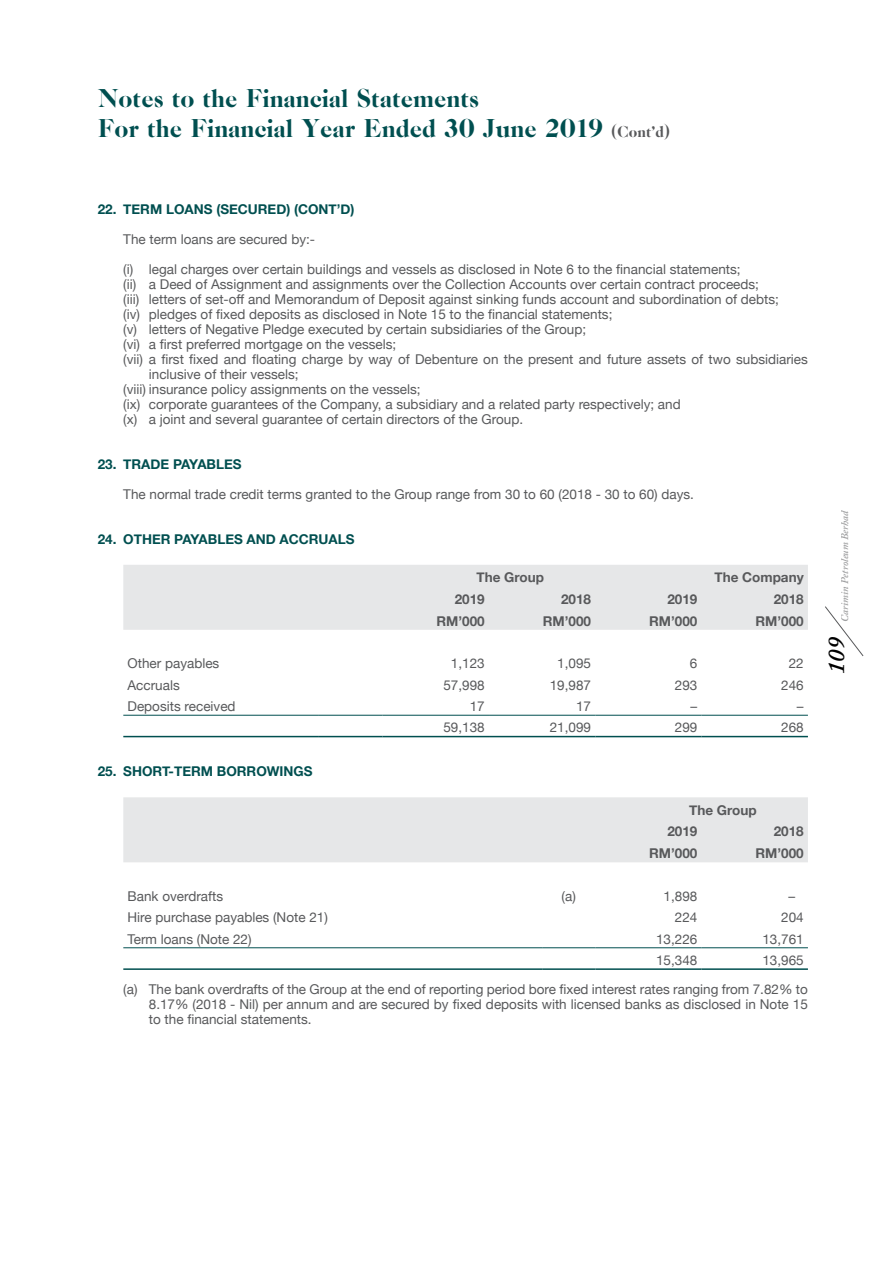
<style>
.page{position:relative;width:893px;height:1263px;background:#fff}
.page>*{position:absolute;margin:0;border:0;box-sizing:border-box;transform-origin:0 0}
.t1{font:27px/30px "Caslon CP";color:#004f50}
.t2{font:italic 600 24px "Adobe Caslon Pro";color:#000}
.t3{font:13.5px/29px "Helvetica Neue";color:#58595b}
.t4{font:700 13.5px "Helvetica Neue";color:#004f50}
.t5{font:700 13.5px/21.6px "Helvetica Neue";color:#58595b}
.t6{font:italic 600 10.5px "Adobe Caslon Pro";color:#58595b}
.s1{font-size:16.5px;color:#58595b}
</style>
<div class="page">
<svg style="left:825px;top:606px;width:39px;height:50px"></svg>
<div style="left:123px;top:565px;width:685px;height:65px;background:#e6e7e8"></div>
<hr style="left:123px;top:715px;width:196px;height:1px;background:#004f50">
<hr style="left:319px;top:715px;width:64px;height:1px;background:#004f50">
<hr style="left:383px;top:715px;width:106px;height:1px;background:#004f50">
<hr style="left:489px;top:715px;width:106px;height:1px;background:#004f50">
<hr style="left:595px;top:715px;width:107px;height:1px;background:#004f50">
<hr style="left:702px;top:715px;width:106px;height:1px;background:#004f50">
<hr style="left:123px;top:736px;width:196px;height:1px;background:#004f50">
<hr style="left:319px;top:736px;width:64px;height:1px;background:#004f50">
<hr style="left:383px;top:736px;width:106px;height:1px;background:#004f50">
<hr style="left:489px;top:736px;width:106px;height:1px;background:#004f50">
<hr style="left:595px;top:736px;width:107px;height:1px;background:#004f50">
<hr style="left:702px;top:736px;width:106px;height:1px;background:#004f50">
<div style="left:123px;top:797px;width:685px;height:65px;background:#e6e7e8"></div>
<hr style="left:123px;top:947px;width:419px;height:1px;background:#004f50">
<hr style="left:542px;top:947px;width:53px;height:1px;background:#004f50">
<hr style="left:595px;top:947px;width:107px;height:1px;background:#004f50">
<hr style="left:702px;top:947px;width:106px;height:1px;background:#004f50">
<hr style="left:123px;top:968px;width:419px;height:2px;background:#004f50">
<hr style="left:542px;top:968px;width:53px;height:2px;background:#004f50">
<hr style="left:595px;top:968px;width:107px;height:2px;background:#004f50">
<hr style="left:702px;top:968px;width:106px;height:2px;background:#004f50">
<h1 class="t1" style="left:98px;top:83px;width:573px">Notes to the Financial Statements<br>For the Financial Year Ended 30 June 2019 <span class="s1">(Cont’d)</span></h1>
<p class="t4" style="left:98px;top:197px;width:258px">22. TERM LOANS (SECURED) (CONT’D)</p>
<p class="t3" style="left:123px;top:223px;width:193px">The term loans are secured by:-</p>
<p class="t3" style="left:123px;top:253px;width:619px">(i) legal charges over certain buildings and vessels as disclosed in Note 6 to the financial statements;</p>
<p class="t3" style="left:123px;top:268px;width:637px">(ii) a Deed of Assignment and assignments over the Collection Accounts over certain contract proceeds;</p>
<p class="t3" style="left:123px;top:283px;width:657px">(iii) letters of set-off and Memorandum of Deposit against sinking funds account and subordination of debts;</p>
<p class="t3" style="left:123px;top:298px;width:491px">(iv) pledges of fixed deposits as disclosed in Note 15 to the financial statements;</p>
<p class="t3" style="left:123px;top:313px;width:464px">(v) letters of Negative Pledge executed by certain subsidiaries of the Group;</p>
<p class="t3" style="left:123px;top:328px;width:275px">(vi) a first preferred mortgage on the vessels;</p>
<p class="t3" style="left:123px;top:343px;width:686px">(vii) a first fixed and floating charge by way of Debenture on the present and future assets of two subsidiaries</p>
<p class="t3" style="left:149px;top:358px;width:151px">inclusive of their vessels;</p>
<p class="t3" style="left:123px;top:373px;width:299px">(viii) insurance policy assignments on the vessels;</p>
<p class="t3" style="left:123px;top:388px;width:559px">(ix) corporate guarantees of the Company, a subsidiary and a related party respectively; and</p>
<p class="t3" style="left:123px;top:403px;width:401px">(x) a joint and several guarantee of certain directors of the Group.</p>
<p class="t4" style="left:98px;top:452px;width:145px">23. TRADE PAYABLES</p>
<p class="t3" style="left:123px;top:478px;width:572px">The normal trade credit terms granted to the Group range from 30 to 60 (2018 - 30 to 60) days.</p>
<p class="t4" style="left:98px;top:527px;width:258px">24. OTHER PAYABLES AND ACCRUALS</p>
<p class="t5" style="left:476px;top:566px;width:69px">The Group</p>
<p class="t5" style="left:714px;top:566px;width:91px">The Company</p>
<p class="t5" style="left:455px;top:587px;width:32px">2019</p>
<p class="t5" style="left:561px;top:587px;width:32px">2018</p>
<p class="t5" style="left:667px;top:587px;width:32px">2019</p>
<p class="t5" style="left:774px;top:587px;width:32px">2018</p>
<p class="t5" style="left:436px;top:609px;width:50px">RM’000</p>
<p class="t5" style="left:543px;top:609px;width:50px">RM’000</p>
<p class="t5" style="left:649px;top:609px;width:50px">RM’000</p>
<p class="t5" style="left:755px;top:609px;width:50px">RM’000</p>
<p class="t3" style="left:128px;top:648px;width:93px">Other payables</p>
<p class="t3" style="left:451px;top:648px;width:35px">1,123</p>
<p class="t3" style="left:557px;top:648px;width:35px">1,095</p>
<p class="t3" style="left:690px;top:648px;width:9px">6</p>
<p class="t3" style="left:789px;top:648px;width:17px">22</p>
<p class="t3" style="left:128px;top:669px;width:54px">Accruals</p>
<p class="t3" style="left:443px;top:669px;width:43px">57,998</p>
<p class="t3" style="left:550px;top:669px;width:43px">19,987</p>
<p class="t3" style="left:675px;top:669px;width:24px">293</p>
<p class="t3" style="left:781px;top:669px;width:24px">246</p>
<p class="t3" style="left:128px;top:691px;width:110px">Deposits received</p>
<p class="t3" style="left:470px;top:691px;width:17px">17</p>
<p class="t3" style="left:576px;top:691px;width:17px">17</p>
<p class="t3" style="left:691px;top:691px;width:8px">–</p>
<p class="t3" style="left:797px;top:691px;width:8px">–</p>
<p class="t3" style="left:443px;top:712px;width:43px">59,138</p>
<p class="t3" style="left:550px;top:712px;width:43px">21,099</p>
<p class="t3" style="left:675px;top:712px;width:24px">299</p>
<p class="t3" style="left:781px;top:712px;width:24px">268</p>
<p class="t4" style="left:98px;top:759px;width:216px">25. SHORT-TERM BORROWINGS</p>
<p class="t5" style="left:667px;top:798px;width:91px;text-indent:22px">The Group<br>2019</p>
<p class="t5" style="left:774px;top:820px;width:32px">2018</p>
<p class="t5" style="left:649px;top:842px;width:50px">RM’000</p>
<p class="t5" style="left:755px;top:842px;width:50px">RM’000</p>
<p class="t3" style="left:128px;top:880px;width:97px">Bank overdrafts</p>
<p class="t3" style="left:562px;top:880px;width:16px">(a)</p>
<p class="t3" style="left:664px;top:880px;width:35px">1,898</p>
<p class="t3" style="left:788px;top:880px;width:8px">–</p>
<p class="t3" style="left:128px;top:902px;width:202px">Hire purchase payables (Note 21)</p>
<p class="t3" style="left:675px;top:902px;width:24px">224</p>
<p class="t3" style="left:781px;top:902px;width:24px">204</p>
<p class="t3" style="left:128px;top:923px;width:126px">Term loans (Note 22)</p>
<p class="t3" style="left:656px;top:923px;width:43px">13,226</p>
<p class="t3" style="left:762px;top:923px;width:43px">13,761</p>
<p class="t3" style="left:656px;top:945px;width:43px">15,348</p>
<p class="t3" style="left:123px;top:945px;width:686px;text-indent:639px">13,965 (a) The bank overdrafts of the Group at the end of reporting period bore fixed interest rates ranging from 7.82% to</p>
<p class="t3" style="left:149px;top:996px;width:661px;line-height:15px">8.17% (2018 - Nil) per annum and are secured by fixed deposits with licensed banks as disclosed in Note 15 to the financial statements.</p>
<p class="t6" style="left:838px;top:621px;width:113px;rotate:-90deg">Carimin Petroleum Berhad</p>
<h2 class="t2" style="left:822px;top:674px;width:39px;rotate:-90deg">109</h2>
</div>
